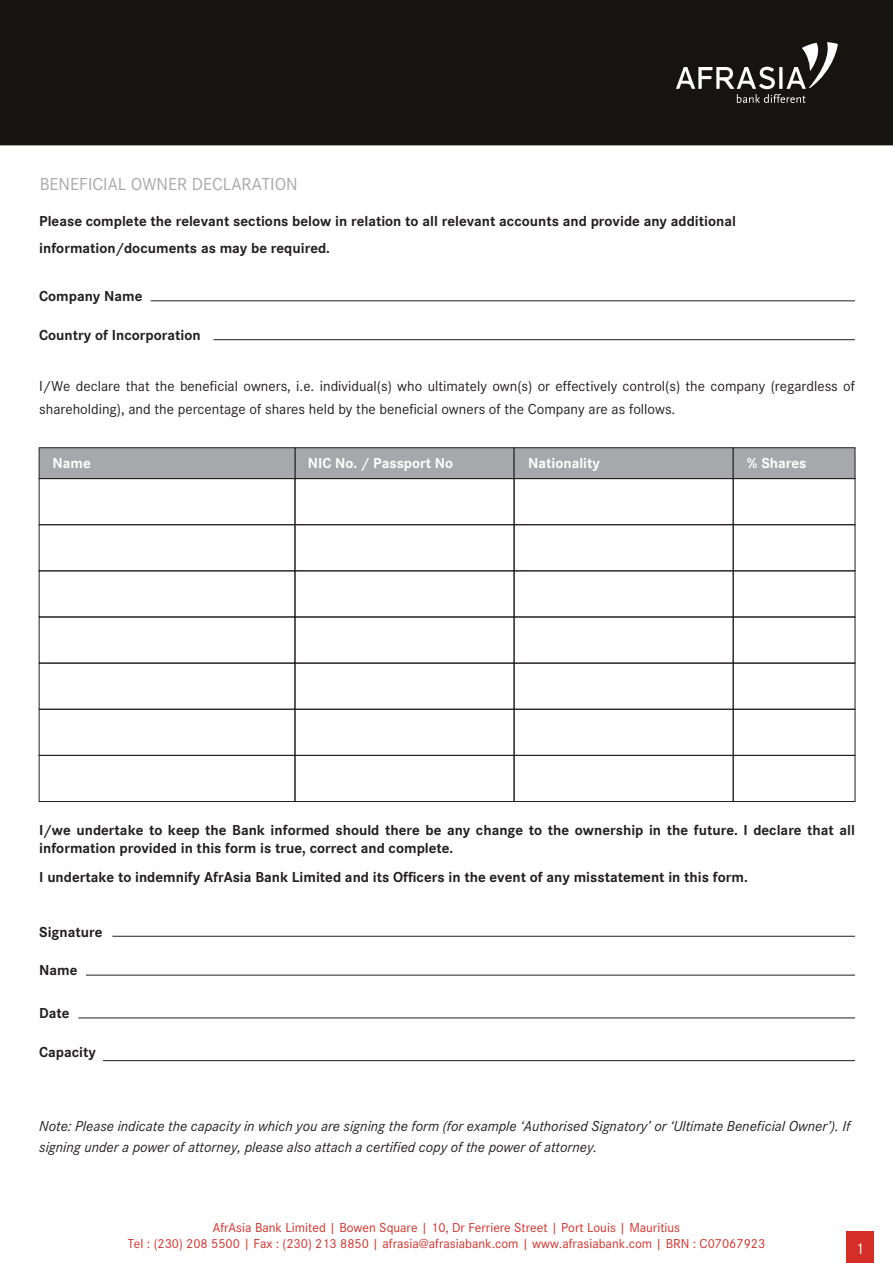
<style>
.page{position:relative;width:893px;height:1263px;background:#fff}
.page>*{position:absolute;margin:0;border:0;box-sizing:border-box;transform-origin:0 0}
.t1{font:18px "Corporate S";color:#a6a8ab}
.t2{font:16.5px "Corporate S";color:#fff}
.t3{font:700 15px/27px "Corporate S";color:#231f20}
.t4{font:15px/23.2px "Corporate S";color:#231f20}
.t5{font:italic 15px/21px "Corporate S";color:#231f20}
.t6{font:700 15px "Corporate S";color:#fff}
.t7{font:13.5px/16.2px "Corporate S";color:#d42e27;text-align:center}
.s1{color:#a6a8ab}
</style>
<div class="page">
<div style="left:0;top:0;width:893px;height:145px;background:#151410"></div>
<svg style="left:676px;top:42px;width:162px;height:61px"></svg>
<div style="left:846px;top:1232px;width:27px;height:31px;background:#d42e27"></div>
<hr style="left:151px;top:300px;width:704px;height:1px;background:#231f20">
<hr style="left:214px;top:339px;width:641px;height:1px;background:#231f20">
<hr style="left:112px;top:936px;width:743px;height:1px;background:#231f20">
<hr style="left:86px;top:975px;width:769px;height:1px;background:#231f20">
<hr style="left:78px;top:1017px;width:777px;height:1px;background:#231f20">
<hr style="left:103px;top:1060px;width:752px;height:1px;background:#231f20">
<div style="left:295px;top:447px;width:219px;height:32px;background:#a6a8ab;border:1px solid #231f20"></div>
<div style="left:295px;top:478px;width:219px;height:47px;border:1px solid #231f20"></div>
<div style="left:514px;top:447px;width:220px;height:32px;background:#a6a8ab;border:1px solid #231f20"></div>
<div style="left:514px;top:478px;width:220px;height:47px;border:1px solid #231f20"></div>
<div style="left:733px;top:447px;width:122px;height:32px;background:#a6a8ab;border:1px solid #231f20"></div>
<div style="left:733px;top:478px;width:122px;height:47px;border:1px solid #231f20"></div>
<div style="left:39px;top:447px;width:256px;height:32px;background:#a6a8ab;border:1px solid #231f20"></div>
<div style="left:39px;top:478px;width:256px;height:47px;border:1px solid #231f20"></div>
<div style="left:295px;top:524px;width:219px;height:47px;border:1px solid #231f20"></div>
<div style="left:514px;top:524px;width:220px;height:47px;border:1px solid #231f20"></div>
<div style="left:733px;top:524px;width:122px;height:47px;border:1px solid #231f20"></div>
<div style="left:39px;top:524px;width:256px;height:47px;border:1px solid #231f20"></div>
<div style="left:295px;top:570px;width:219px;height:47px;border:1px solid #231f20"></div>
<div style="left:514px;top:570px;width:220px;height:47px;border:1px solid #231f20"></div>
<div style="left:733px;top:570px;width:122px;height:47px;border:1px solid #231f20"></div>
<div style="left:39px;top:570px;width:256px;height:47px;border:1px solid #231f20"></div>
<div style="left:295px;top:617px;width:219px;height:46px;border:1px solid #231f20"></div>
<div style="left:514px;top:617px;width:220px;height:46px;border:1px solid #231f20"></div>
<div style="left:733px;top:617px;width:122px;height:46px;border:1px solid #231f20"></div>
<div style="left:39px;top:617px;width:256px;height:46px;border:1px solid #231f20"></div>
<div style="left:295px;top:663px;width:219px;height:47px;border:1px solid #231f20"></div>
<div style="left:514px;top:663px;width:220px;height:47px;border:1px solid #231f20"></div>
<div style="left:733px;top:663px;width:122px;height:47px;border:1px solid #231f20"></div>
<div style="left:39px;top:663px;width:256px;height:47px;border:1px solid #231f20"></div>
<div style="left:295px;top:709px;width:219px;height:47px;border:1px solid #231f20"></div>
<div style="left:514px;top:709px;width:220px;height:47px;border:1px solid #231f20"></div>
<div style="left:733px;top:709px;width:122px;height:47px;border:1px solid #231f20"></div>
<div style="left:39px;top:709px;width:256px;height:47px;border:1px solid #231f20"></div>
<div style="left:295px;top:755px;width:219px;height:47px;border:1px solid #231f20"></div>
<div style="left:514px;top:755px;width:220px;height:47px;border:1px solid #231f20"></div>
<div style="left:733px;top:755px;width:122px;height:47px;border:1px solid #231f20"></div>
<div style="left:39px;top:755px;width:256px;height:47px;border:1px solid #231f20"></div>
<p class="t1" style="left:40px;top:174px;width:260px">BENEFICIAL OWNER DECLARATION</p>
<p class="t3" style="left:39px;top:208px;width:698px">Please complete the relevant sections below in relation to all relevant accounts and provide any additional information/documents as may be required.</p>
<p class="t3" style="left:39px;top:283px;width:105px">Company Name</p>
<p class="t3" style="left:39px;top:322px;width:163px">Country of Incorporation</p>
<p class="t4" style="left:39px;top:374px;width:817px">I/We declare that the beneficial owners, i.e. individual(s) who ultimately own(s) or effectively control(s) the company (regardless of shareholding), and the percentage of shares held by the beneficial owners of the Company are as follows.</p>
<p class="t6" style="left:52px;top:454px;width:40px">Name</p>
<p class="t6" style="left:308px;top:454px;width:147px">NIC No. / Passport No</p>
<p class="t6" style="left:528px;top:454px;width:73px">Nationality</p>
<p class="t6" style="left:747px;top:454px;width:61px">% Shares</p>
<p class="t3" style="left:39px;top:821px;width:817px;line-height:18px">I/we undertake to keep the Bank informed should there be any change to the ownership in the future. I declare that all information provided in this form is true, correct and complete.</p>
<p class="t3" style="left:39px;top:863px;width:710px">I undertake to indemnify AfrAsia Bank Limited and its Officers in the event of any misstatement in this form.</p>
<p class="t3" style="left:39px;top:918px;width:65px">Signature</p>
<p class="t3" style="left:39px;top:957px;width:40px">Name</p>
<p class="t3" style="left:39px;top:1000px;width:32px">Date</p>
<p class="t3" style="left:39px;top:1039px;width:58px">Capacity</p>
<p class="t5" style="left:39px;top:1115px;width:813px">Note: Please indicate the capacity in which you are signing the form (for example ‘Authorised Signatory’ or ‘Ultimate Beneficial Owner’). If signing under a power of attorney, please also attach a certified copy of the power of attorney.</p>
<p class="t7" style="left:128px;top:1219px;width:639px">AfrAsia Bank Limited | Bowen Square | 10, Dr Ferriere Street | Port Louis | Mauritius<br>Tel : (230) 208 5500 | Fax : (230) 213 8850 | afrasia@afrasiabank.com | www.afrasiabank.com | BRN : C07067923</p>
<p class="t7" style="left:180px;top:1229px;width:535px">Tel: (230) 208 5500 <span class="s1">|</span> afrasia@afrasiabank.com <span class="s1">|</span> www.afrasiabank.com <span class="s1">|</span> Mauritius - South Africa</p>
<p class="t2" style="left:855px;top:1239px;width:10px">1</p>
</div>
